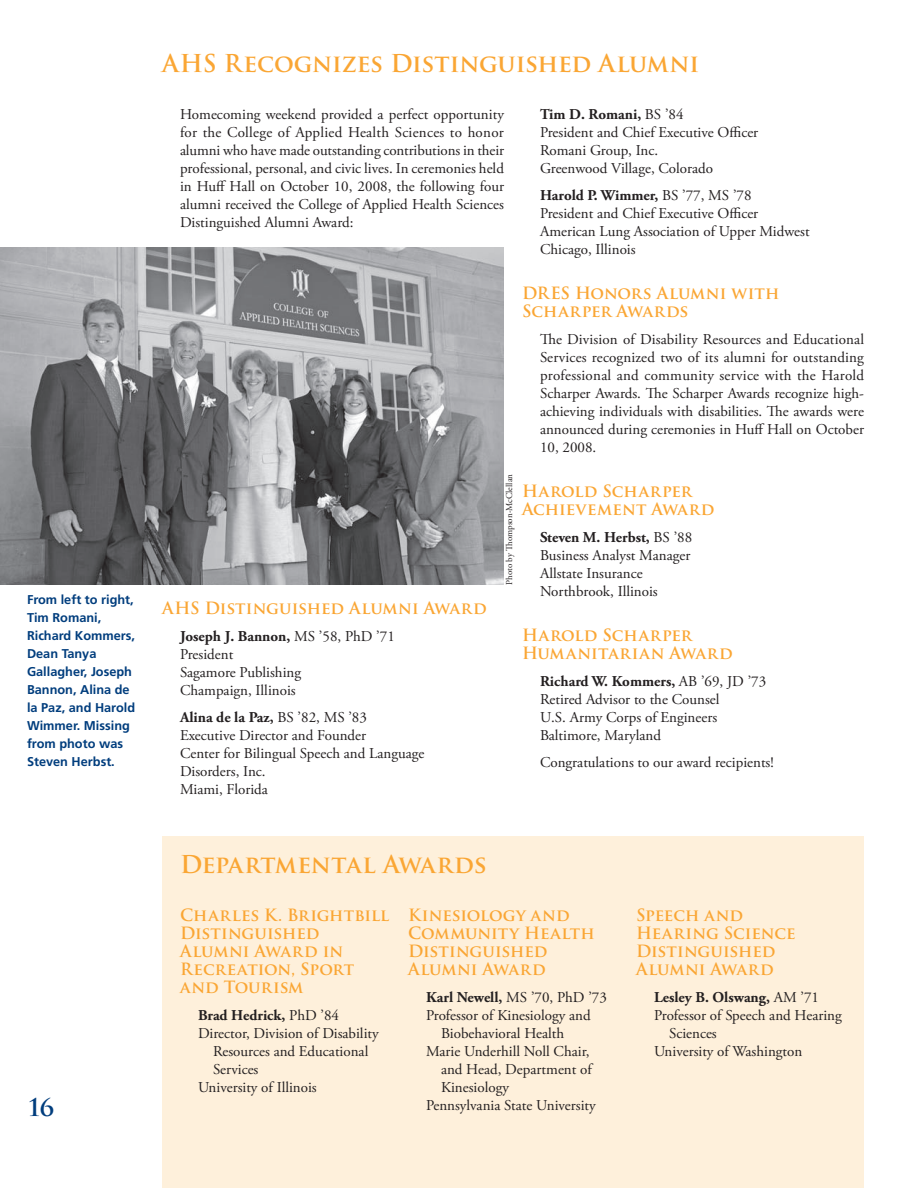
<style>
.page{position:relative;width:918px;height:1188px;background:#fff}
.page>*{position:absolute;margin:0;border:0;box-sizing:border-box;transform-origin:0 0}
.t1{font:700 24px "Trajan Pro";letter-spacing:-.01em;color:#faa634}
.t2{font:700 24px "Trajan Pro";color:#013d7d}
.t3{font:700 16.5px/18px "Trajan Pro";letter-spacing:-.005em;color:#faa634}
.t4{font:15px/18px "Adobe Garamond Pro";letter-spacing:-.01em;color:#231f20}
.t5{font:700 15px "Adobe Garamond Pro";color:#231f20}
.t6{font:700 12.75px/18px "Frutiger";color:#013d7d}
.t7{font:9px "Adobe Garamond Pro";color:#231f20}
.s1{font-weight:700}
.s2{font-weight:400}
</style>
<div class="page">
<img style="left:0;top:248px;width:504px;height:337px">
<div style="left:162px;top:837px;width:702px;height:351px;background:#fef0db"></div>
<p class="t6" style="left:27px;top:590px;width:110px">From left to right,<br>Tim Romani,<br>Richard Kommers,<br>Dean Tanya<br>Gallagher, Joseph<br>Bannon, Alina de la Paz, and Harold<br>Wimmer. Missing from photo was<br>Steven Herbst.</p>
<h1 class="t2" style="left:27px;top:1092px;width:29px">16</h1>
<h1 class="t1" style="left:162px;top:48px;width:539px">AHS Recognizes Distinguished Alumni</h1>
<p class="t4" style="left:540px;top:106px;width:220px"><span class="s1">Tim D. Romani,</span> BS ’84<br>President and Chief Executive Officer<br>Romani Group, Inc.<br>Greenwood Village, Colorado</p>
<p class="t4" style="left:540px;top:187px;width:271px"><span class="s1">Harold P. Wimmer,</span> BS ’77, MS ’78<br>President and Chief Executive Officer American Lung Association of Upper Midwest Chicago, Illinois</p>
<p class="t3" style="left:522px;top:284px;width:259px">DRES Honors Alumni with<br>Scharper Awards</p>
<p class="t4" style="left:540px;top:331px;width:326px;text-align:justify">The Division of Disability Resources and Educational Services recognized two of its alumni for outstanding professional and community service with the Harold Scharper Awards. The Scharper Awards recognize high&shy;achieving individuals with disabilities. The awards were announced during ceremonies in Huff Hall on October 10, 2008.</p>
<p class="t3" style="left:522px;top:482px;width:194px">Harold Scharper<br>Achievement Award</p>
<p class="t4" style="left:540px;top:529px;width:154px"><span class="s1">Steven M. Herbst,</span> BS ’88<br>Business Analyst Manager<br>Allstate Insurance<br>Northbrook, Illinois</p>
<p class="t3" style="left:522px;top:626px;width:212px">Harold Scharper<br>Humanitarian Award</p>
<p class="t4" style="left:540px;top:673px;width:228px"><span class="s1">Richard W. Kommers,</span> AB ’69, JD ’73<br>Retired Advisor to the Counsel<br>U.S. Army Corps of Engineers<br>Baltimore, Maryland</p>
<p class="t4" style="left:540px;top:754px;width:235px">Congratulations to our award recipients!</p>
<p class="t4" style="left:180px;top:106px;width:326px;text-align:justify">Homecoming weekend provided a perfect opportunity for the College of Applied Health Sciences to honor alumni who have made outstanding contributions in their professional, personal, and civic lives. In ceremonies held in Huff Hall on October 10, 2008, the following four alumni received the College of Applied Health Sciences Distinguished Alumni Award:</p>
<p class="t7" style="left:504px;top:585px;width:112px;rotate:-90deg">Photo by Thompson-McClellan</p>
<p class="t3" style="left:162px;top:599px;width:326px">AHS Distinguished Alumni Award</p>
<p class="t4" style="left:180px;top:628px;width:216px"><span class="s1">Joseph J. Bannon,</span> MS ’58, PhD ’71<br>President<br>Sagamore Publishing<br>Champaign, Illinois</p>
<p class="t4" style="left:180px;top:709px;width:246px"><span class="s1">Alina de la Paz,</span> BS ’82, MS ’83<br>Executive Director and Founder<br>Center for Bilingual Speech and Language<br>Disorders, Inc.<br>Miami, Florida</p>
<h1 class="t1" style="left:180px;top:849px;width:308px">Departmental Awards</h1>
<p class="t3" style="left:180px;top:907px;width:211px">Charles K. Brightbill<br>Distinguished<br>Alumni Award in<br>Recreation, Sport and Tourism</p>
<p class="t5" style="left:198px;top:1007px;width:143px">Brad Hedrick, <span class="s2">PhD ’84</span></p>
<p class="t4" style="left:198px;top:1025px;width:182px">Director, Division of Disability</p>
<p class="t4" style="left:213px;top:1043px;width:157px">Resources and Educational</p>
<p class="t4" style="left:213px;top:1061px;width:47px">Services</p>
<p class="t4" style="left:198px;top:1079px;width:120px">University of Illinois</p>
<p class="t3" style="left:408px;top:907px;width:188px">Kinesiology and<br>Community Health<br>Distinguished<br>Alumni Award</p>
<p class="t4" style="left:426px;top:989px;width:182px"><span class="s1">Karl Newell,</span> MS ’70, PhD ’73</p>
<p class="t4" style="left:426px;top:1007px;width:166px">Professor of Kinesiology and</p>
<p class="t4" style="left:441px;top:1025px;width:125px">Biobehavioral Health</p>
<p class="t4" style="left:426px;top:1043px;width:165px">Marie Underhill Noll Chair,</p>
<p class="t4" style="left:441px;top:1061px;width:154px">and Head, Department of</p>
<p class="t4" style="left:441px;top:1079px;width:70px">Kinesiology</p>
<p class="t4" style="left:426px;top:1097px;width:171px">Pennsylvania State University</p>
<p class="t3" style="left:636px;top:907px;width:161px">Speech and<br>Hearing Science<br>Distinguished<br>Alumni Award</p>
<p class="t5" style="left:654px;top:989px;width:167px">Lesley B. Olswang, <span class="s2">AM ’71</span></p>
<p class="t4" style="left:654px;top:1007px;width:189px">Professor of Speech and Hearing</p>
<p class="t4" style="left:669px;top:1025px;width:49px">Sciences</p>
<p class="t4" style="left:654px;top:1043px;width:150px">University of Washington</p>
</div>
